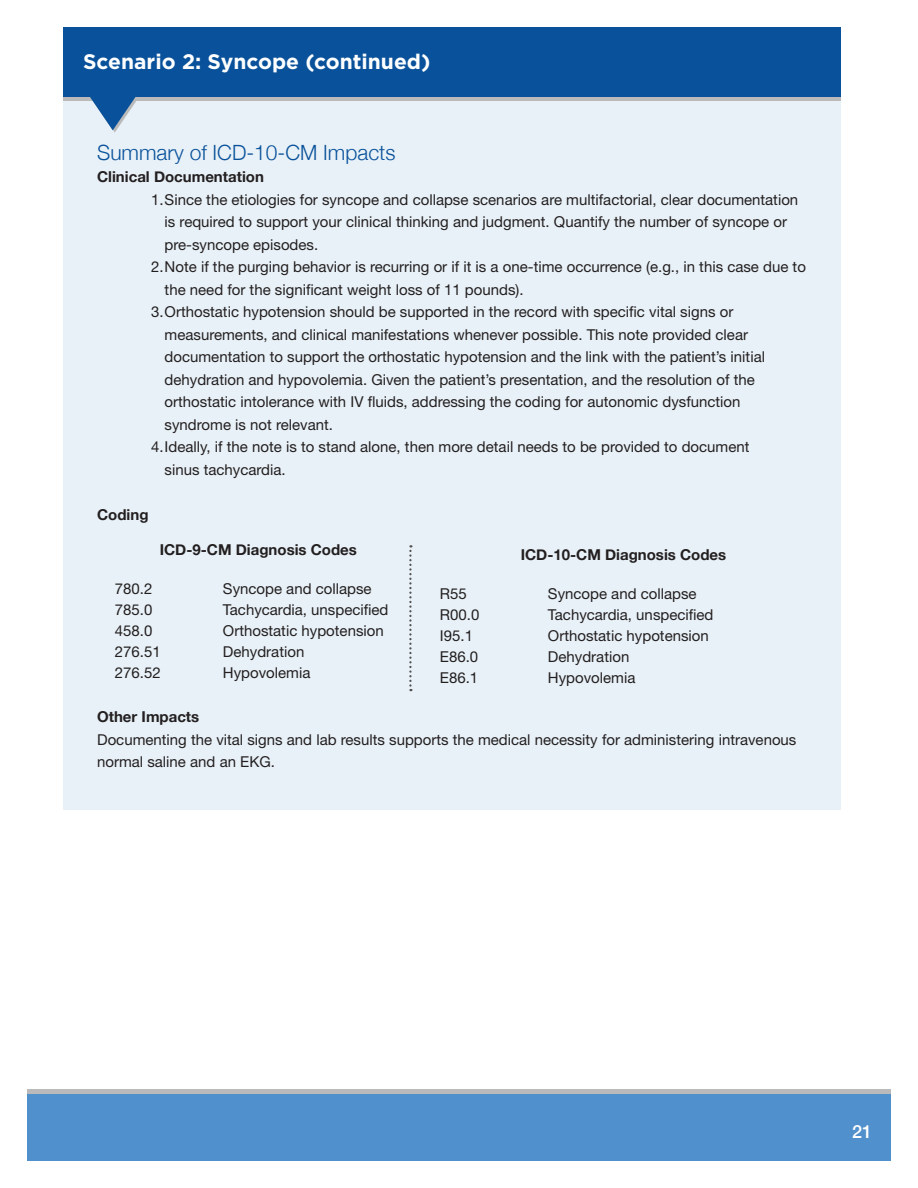
<style>
.page{position:relative;width:918px;height:1188px;background:#fff}
.page>*{position:absolute;margin:0;border:0;box-sizing:border-box;transform-origin:0 0}
.t1{font:700 21px "Gotham";color:#fff}
.t2{font:300 21px "Helvetica Neue";color:#09529b}
.t3{font:500 18px "Helvetica Neue";color:#fff}
.t4{font:15px/22.5px "Helvetica Neue";color:#231f20}
.t5{font:700 15px "Helvetica Neue";color:#231f20}
</style>
<div class="page">
<div style="left:27px;top:1089px;width:864px;height:65px;background:linear-gradient(to right,#bababa,#bababa)"></div>
<div style="left:27px;top:1095px;width:864px;height:66px;background:#5090cc"></div>
<div style="left:63px;top:92px;width:778px;height:718px;background:#e8f1f7"></div>
<div style="left:63px;top:46px;width:778px;height:55px;background:#bababa"></div>
<svg style="left:90px;top:97px;width:46px;height:36px"></svg>
<div style="left:63px;top:27px;width:778px;height:70px;background:#09529b"></div>
<svg style="left:409px;top:545px;width:3px;height:146px"></svg>
<h1 class="t1" style="left:83px;top:49px;width:349px">Scenario 2: Syncope (continued)</h1>
<p class="t2" style="left:97px;top:135px;width:300px">Summary of ICD-10-CM Impacts</p>
<p class="t5" style="left:97px;top:165px;width:168px">Clinical Documentation</p>
<p class="t4" style="left:165px;top:188px;width:635px;text-indent:-14px">1.Since the etiologies for syncope and collapse scenarios are multifactorial, clear documentation is required to support your clinical thinking and judgment. Quantify the number of syncope or pre-syncope episodes.</p>
<p class="t4" style="left:165px;top:255px;width:643px;text-indent:-14px">2.Note if the purging behavior is recurring or if it is a one-time occurrence (e.g., in this case due to the need for the significant weight loss of 11 pounds).</p>
<p class="t4" style="left:165px;top:300px;width:602px;text-indent:-14px">3.Orthostatic hypotension should be supported in the record with specific vital signs or measurements, and clinical manifestations whenever possible. This note provided clear documentation to support the orthostatic hypotension and the link with the patient’s initial dehydration and hypovolemia. Given the patient’s presentation, and the resolution of the orthostatic intolerance with IV fluids, addressing the coding for autonomic dysfunction syndrome is not relevant.</p>
<p class="t4" style="left:165px;top:435px;width:586px;text-indent:-14px">4.Ideally, if the note is to stand alone, then more detail needs to be provided to document sinus tachycardia.</p>
<p class="t5" style="left:97px;top:502px;width:53px">Coding</p>
<p class="t5" style="left:160px;top:538px;width:199px">ICD-9-CM Diagnosis Codes</p>
<p class="t4" style="left:115px;top:577px;width:39px">780.2</p>
<p class="t4" style="left:223px;top:577px;width:150px">Syncope and collapse</p>
<p class="t4" style="left:115px;top:598px;width:39px">785.0</p>
<p class="t4" style="left:223px;top:598px;width:167px">Tachycardia, unspecified</p>
<p class="t4" style="left:115px;top:619px;width:39px">458.0</p>
<p class="t4" style="left:223px;top:619px;width:162px">Orthostatic hypotension</p>
<p class="t4" style="left:115px;top:640px;width:47px">276.51</p>
<p class="t4" style="left:223px;top:640px;width:83px">Dehydration</p>
<p class="t4" style="left:115px;top:661px;width:47px">276.52</p>
<p class="t4" style="left:223px;top:661px;width:89px">Hypovolemia</p>
<p class="t5" style="left:521px;top:543px;width:207px">ICD-10-CM Diagnosis Codes</p>
<p class="t4" style="left:440px;top:582px;width:28px">R55</p>
<p class="t4" style="left:548px;top:582px;width:150px">Syncope and collapse</p>
<p class="t4" style="left:440px;top:603px;width:41px">R00.0</p>
<p class="t4" style="left:548px;top:603px;width:167px">Tachycardia, unspecified</p>
<p class="t4" style="left:440px;top:624px;width:35px">I95.1</p>
<p class="t4" style="left:548px;top:624px;width:162px">Orthostatic hypotension</p>
<p class="t4" style="left:440px;top:645px;width:40px">E86.0</p>
<p class="t4" style="left:548px;top:645px;width:83px">Dehydration</p>
<p class="t4" style="left:440px;top:666px;width:40px">E86.1</p>
<p class="t4" style="left:548px;top:666px;width:89px">Hypovolemia</p>
<p class="t5" style="left:97px;top:705px;width:104px">Other Impacts</p>
<p class="t4" style="left:97px;top:728px;width:701px">Documenting the vital signs and lab results supports the medical necessity for administering intravenous normal saline and an EKG.</p>
<p class="t3" style="left:852px;top:1117px;width:22px">21</p>
</div>
